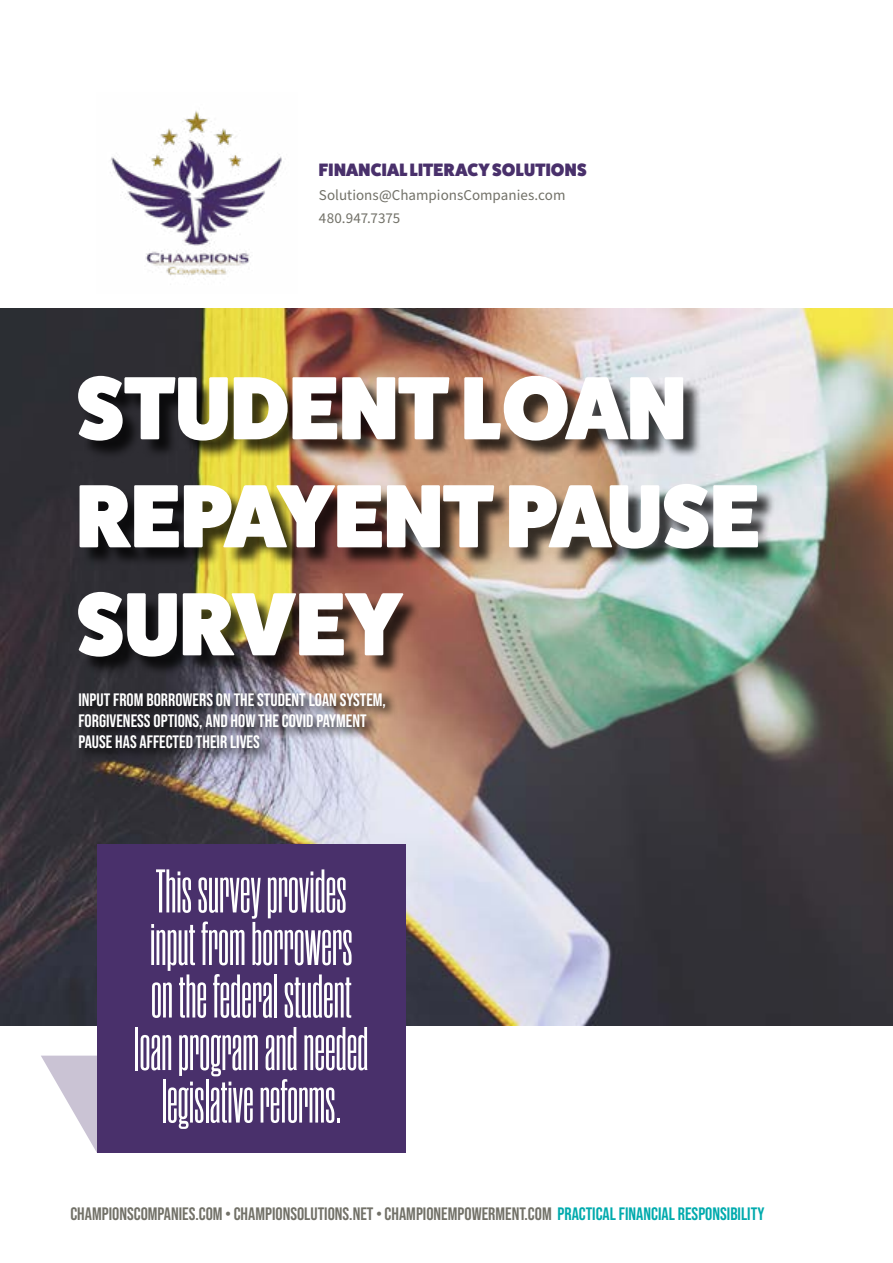
<style>
.page{position:relative;width:893px;height:1263px;background:#fff}
.page>*{position:absolute;margin:0;border:0;box-sizing:border-box;transform-origin:0 0}
.t1{font:800 90px/108px "Fat Frank";color:#fff}
.t2{font:600 61.5px/52.5px "Rama Gothic C";color:#fff;text-align:center}
.t3{font:18px/21px "Bebas Neue";color:#fff}
.t4{font:18px "Bebas Neue";color:#727168}
.t5{font:800 18px "Fat Frank";letter-spacing:.015em;color:#49306b}
.t6{font:15px/23.5px "Source Sans Pro";color:#727168}
.s1{color:#00aaad}
</style>
<div class="page">
<svg style="left:41px;top:1055px;width:365px;height:98px"></svg>
<img style="left:0;top:308px;width:893px;height:717px">
<div style="left:97px;top:844px;width:309px;height:308px;background:#49306b"></div>
<div style="left:76px;top:690px;width:323px;height:71px;background:#000;opacity:.75"></div>
<div style="left:81px;top:378px;width:695px;height:297px;background:#000;opacity:.75"></div>
<img style="left:110px;top:111px;width:172px;height:165px">
<p class="t5" style="left:319px;top:160px;width:269px">FINANCIAL LITERACY SOLUTIONS</p>
<p class="t6" style="left:319px;top:183px;width:248px">Solutions@ChampionsCompanies.com<br>480.947.7375</p>
<h1 class="t1" style="left:76px;top:355px;width:685px">STUDENT LOAN<br>REPAYENT PAUSE<br>SURVEY</h1>
<p class="t3" style="left:78px;top:689px;width:309px">INPUT FROM BORROWERS ON THE STUDENT LOAN SYSTEM,<br>FORGIVENESS OPTIONS, AND HOW THE COVID PAYMENT<br>PAUSE HAS AFFECTED THEIR LIVES</p>
<h2 class="t2" style="left:134px;top:866px;width:236px">This survey provides input from borrowers on the federal student loan program and needed legislative reforms.</h2>
<p class="t4" style="left:70px;top:1204px;width:695px">CHAMPIONSCOMPANIES.COM • CHAMPIONSOLUTIONS.NET • CHAMPIONEMPOWERMENT.COM <span class="s1">PRACTICAL FINANCIAL RESPONSIBILITY</span></p>
</div>
